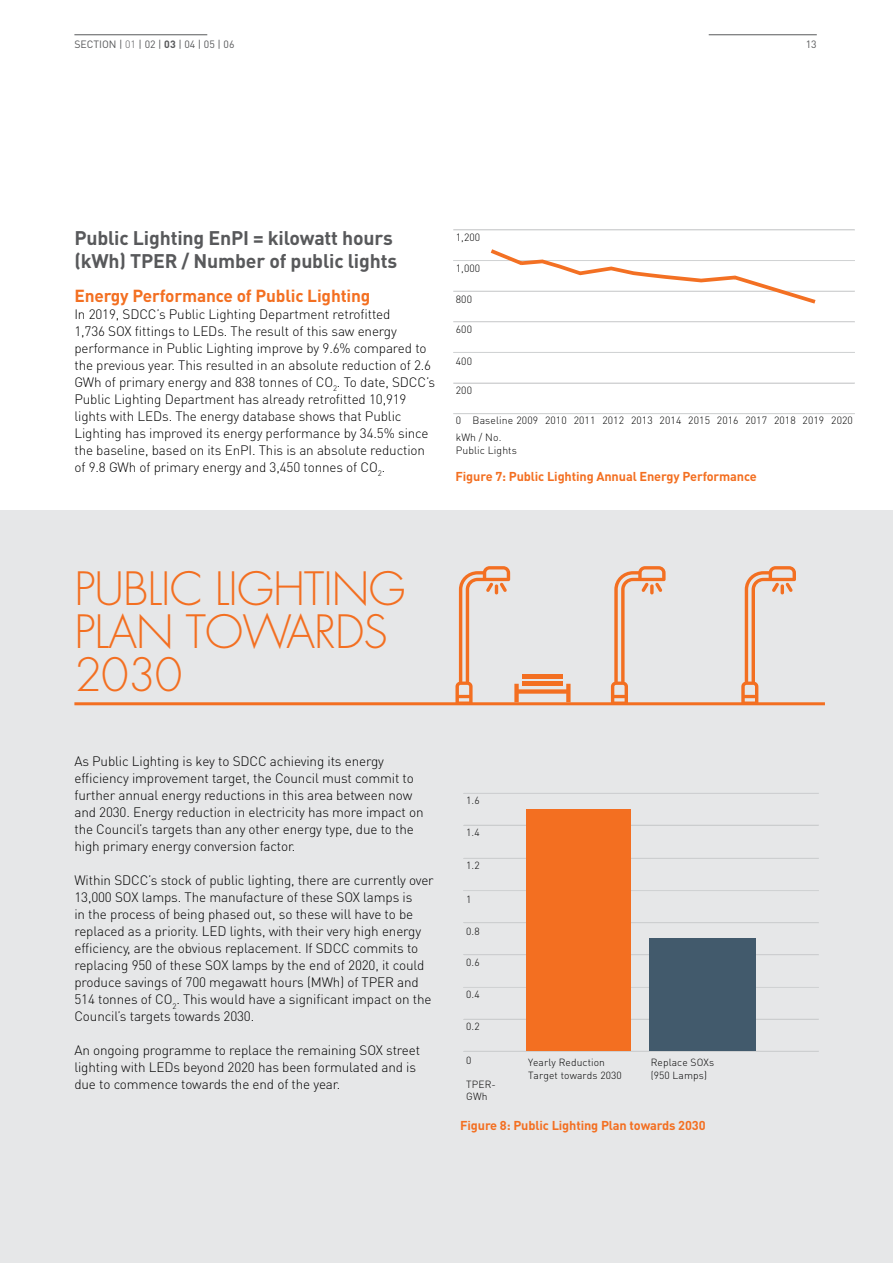
<style>
.page{position:relative;width:893px;height:1263px;background:#fff}
.page>*{position:absolute;margin:0;border:0;box-sizing:border-box;transform-origin:0 0}
.t1{font:300 44.7px/43px "Futura Std";letter-spacing:-.02em;color:#f36f21}
.t2{font:700 19.5px/23px "DIN Pro";letter-spacing:-.01em;color:#58595b}
.t3{font:700 17.25px "DIN Pro";letter-spacing:-.01em;color:#f36f21}
.t4{font:300 13.5px/17px "DIN Pro";letter-spacing:-.01em;color:#000}
.t5{font:700 12.75px "DIN Pro";letter-spacing:-.01em;color:#f36f21}
.t6{font:300 10.5px/12.5px "DIN Pro";letter-spacing:.01em;color:#000}
.t7{font:10.5px "DIN Pro";color:#58595b}
.t8{font:300 10.2px/12.3px "DIN Pro";letter-spacing:.01em;color:#000}
.s1{font-weight:300}
.s2{font-weight:700}
</style>
<div class="page">
<div style="left:0;top:510px;width:893px;height:753px;background:#e6e7e8"></div>
<hr style="left:74px;top:702px;width:751px;height:3px;background:#f36f21">
<svg style="left:611px;top:566px;width:55px;height:137px"></svg>
<svg style="left:741px;top:566px;width:55px;height:137px"></svg>
<svg style="left:455px;top:566px;width:116px;height:137px"></svg>
<hr style="left:522px;top:674px;width:41px;height:4px;background:#f36f21">
<hr style="left:522px;top:682px;width:41px;height:4px;background:#f36f21">
<hr style="left:453px;top:413px;width:401px;height:1px;background:#d1d3d4">
<hr style="left:453px;top:383px;width:401px;height:1px;background:#d1d3d4">
<hr style="left:453px;top:352px;width:401px;height:1px;background:#d1d3d4">
<hr style="left:453px;top:321px;width:401px;height:1px;background:#d1d3d4">
<hr style="left:453px;top:291px;width:401px;height:1px;background:#d1d3d4">
<hr style="left:453px;top:260px;width:401px;height:1px;background:#d1d3d4">
<hr style="left:453px;top:229px;width:401px;height:1px;background:#d1d3d4">
<svg style="left:487px;top:249px;width:333px;height:55px"></svg>
<hr style="left:464px;top:954px;width:355px;height:1px;background:#d1d3d4">
<hr style="left:464px;top:1019px;width:355px;height:1px;background:#d1d3d4">
<hr style="left:464px;top:987px;width:355px;height:1px;background:#d1d3d4">
<hr style="left:464px;top:1051px;width:355px;height:1px;background:#d1d3d4">
<hr style="left:464px;top:922px;width:355px;height:1px;background:#d1d3d4">
<hr style="left:464px;top:890px;width:355px;height:1px;background:#d1d3d4">
<hr style="left:464px;top:858px;width:355px;height:1px;background:#d1d3d4">
<hr style="left:464px;top:825px;width:355px;height:1px;background:#d1d3d4">
<hr style="left:464px;top:793px;width:355px;height:1px;background:#d1d3d4">
<div style="left:527px;top:809px;width:104px;height:242px;background:#f36f21"></div>
<div style="left:649px;top:938px;width:107px;height:113px;background:#425a6c"></div>
<hr style="left:709px;top:34px;width:108px;height:1px;background:#58595b">
<hr style="left:74px;top:34px;width:133px;height:1px;background:#58595b">
<p class="t7" style="left:74px;top:37px;width:162px">SECTION | <span class="s1">01</span> | 02 | <span class="s2">03</span> | 04 | 05 | 06</p>
<p class="t7" style="left:806px;top:37px;width:12px">13</p>
<h2 class="t2" style="left:74px;top:225px;width:324px">Public Lighting EnPI = kilowatt hours (kWh) TPER / Number of public lights</h2>
<p class="t3" style="left:74px;top:284px;width:298px">Energy Performance of Public Lighting</p>
<p class="t4" style="left:74px;top:305px;width:362px">In 2019, SDCC’s Public Lighting Department retrofitted<br>1,736 SOX fittings to LEDs. The result of this saw energy performance in Public Lighting improve by 9.6% compared to the previous year. This resulted in an absolute reduction of 2.6<br>GWh of primary energy and 838 tonnes of CO<sub>2</sub>. To date, SDCC’s Public Lighting Department has already retrofitted 10,919 lights with LEDs. The energy database shows that Public Lighting has improved its energy performance by 34.5% since the baseline, based on its EnPI. This is an absolute reduction of 9.8 GWh of primary energy and 3,450 tonnes of CO<sub>2</sub>.</p>
<p class="t6" style="left:456px;top:231px;width:26px">1,200</p>
<p class="t6" style="left:456px;top:262px;width:26px">1,000</p>
<p class="t6" style="left:456px;top:293px;width:18px">800</p>
<p class="t6" style="left:456px;top:323px;width:18px">600</p>
<p class="t6" style="left:456px;top:354px;width:18px">400</p>
<p class="t6" style="left:456px;top:384px;width:18px">200</p>
<p class="t6" style="left:456px;top:414px;width:7px">0</p>
<p class="t6" style="left:473px;top:414px;width:382px">Baseline 2009 2010 2011 2012 2013 2014 2015 2016 2017 2018 2019 2020</p>
<p class="t6" style="left:456px;top:431px;width:63px">kWh / No.<br>Public Lights</p>
<p class="t5" style="left:455px;top:468px;width:303px">Figure 7: Public Lighting Annual Energy Performance</p>
<h1 class="t1" style="left:74px;top:568px;width:333px">PUBLIC LIGHTING<br>PLAN TOWARDS<br>2030</h1>
<p class="t4" style="left:74px;top:752px;width:351px">As Public Lighting is key to SDCC achieving its energy efficiency improvement target, the Council must commit to further annual energy reductions in this area between now and 2030. Energy reduction in electricity has more impact on the Council’s targets than any other energy type, due to the high primary energy conversion factor.</p>
<p class="t4" style="left:74px;top:871px;width:361px">Within SDCC’s stock of public lighting, there are currently over 13,000 SOX lamps. The manufacture of these SOX lamps is<br>in the process of being phased out, so these will have to be replaced as a priority. LED lights, with their very high energy efficiency, are the obvious replacement. If SDCC commits to replacing 950 of these SOX lamps by the end of 2020, it could produce savings of 700 megawatt hours (MWh) of TPER and 514 tonnes of CO<sub>2</sub>. This would have a significant impact on the Council’s targets towards 2030.</p>
<p class="t4" style="left:74px;top:1041px;width:347px">An ongoing programme to replace the remaining SOX street lighting with LEDs beyond 2020 has been formulated and is due to commence towards the end of the year.</p>
<p class="t8" style="left:466px;top:794px;width:15px">1.6</p>
<p class="t8" style="left:466px;top:826px;width:15px">1.4</p>
<p class="t8" style="left:466px;top:858px;width:15px">1.2</p>
<p class="t8" style="left:466px;top:892px;width:7px">1</p>
<p class="t8" style="left:466px;top:924px;width:15px">0.8</p>
<p class="t8" style="left:466px;top:956px;width:15px">0.6</p>
<p class="t8" style="left:466px;top:988px;width:15px">0.4</p>
<p class="t8" style="left:466px;top:1020px;width:15px">0.2</p>
<p class="t8" style="left:466px;top:1053px;width:7px">0</p>
<p class="t8" style="left:466px;top:1077px;width:31px">TPER-<br>GWh</p>
<p class="t8" style="left:528px;top:1056px;width:95px">Yearly Reduction<br>Target towards 2030</p>
<p class="t8" style="left:651px;top:1056px;width:65px">Replace SOXs (950 Lamps)</p>
<p class="t5" style="left:460px;top:1116px;width:247px">Figure 8: Public Lighting Plan towards 2030</p>
</div>
